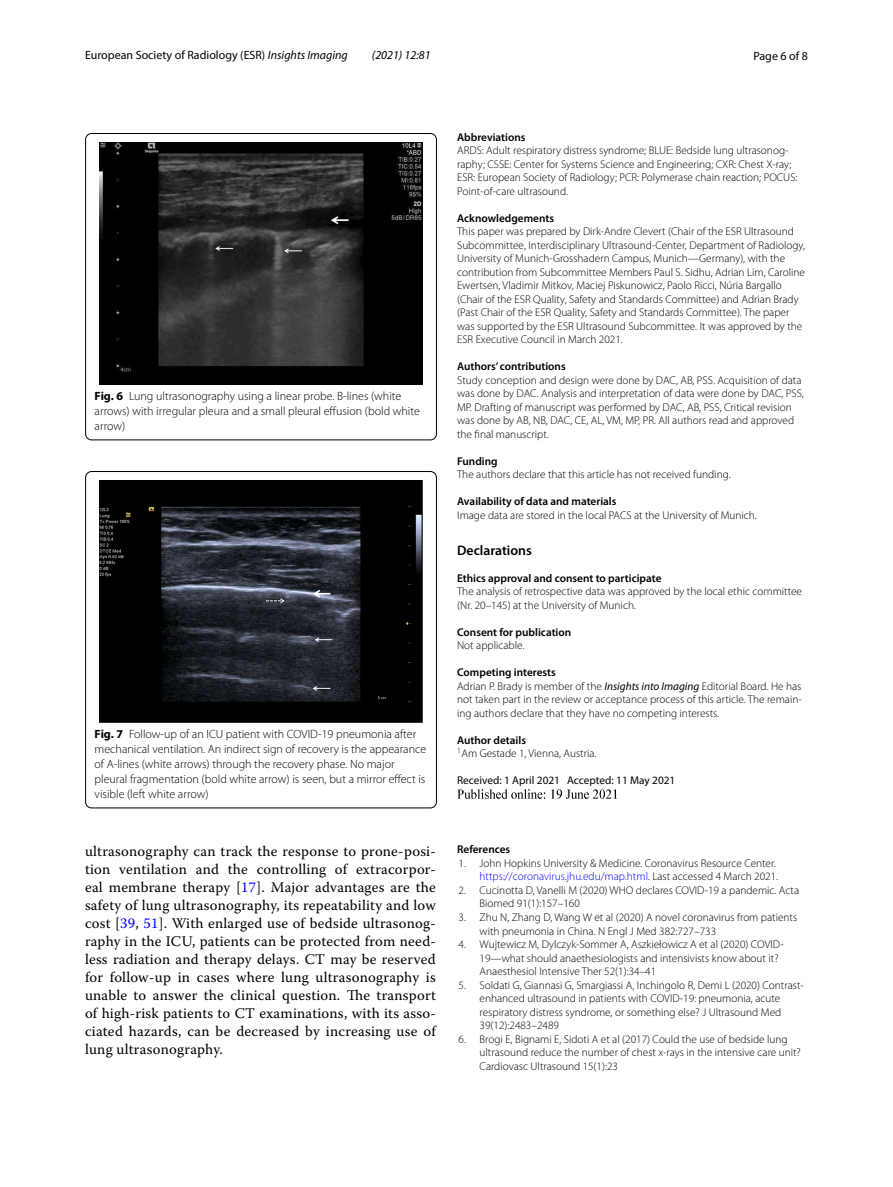
<style>
.page{position:relative;width:893px;height:1187px;background:#fff}
.page>*{position:absolute;margin:0;border:0;box-sizing:border-box;transform-origin:0 0}
.t1{font:14.7px/18px "Warnock Pro";letter-spacing:.015em;color:#000;text-align:justify}
.t2{font:600 13.8px "Myriad Pro";color:#000}
.t3{font:300 12px/15px "Myriad Pro";color:#000}
.t4{font:12px "Myriad Pro";color:#000}
.t5{font:italic 12px "Myriad Pro";color:#000}
.t6{font:300 11.25px/13.5px "Myriad Pro";color:#000}
.t7{font:600 11.25px "Myriad Pro";color:#000}
.t8{font:11.25px "Myriad Pro";color:#000}
.s1{font-style:italic}
.s2{font-weight:700}
.s3{color:#00f}
.s4{font-weight:600}
.s5{font-weight:400;font-style:italic}
</style>
<div class="page">
<img style="left:457px;top:789px;width:160px;height:10px">
<img style="left:99px;top:142px;width:324px;height:243px">
<div style="left:85px;top:133px;width:352px;height:307px;border:1px solid #000;border-radius:6px"></div>
<img style="left:99px;top:480px;width:324px;height:243px">
<div style="left:85px;top:471px;width:352px;height:337px;border:1px solid #000;border-radius:6px"></div>
<p class="t4" style="left:85px;top:48px;width:264px">European Society of Radiology (ESR) <span class="s1">Insights Imaging</span></p>
<p class="t5" style="left:372px;top:48px;width:60px">(2021) 12:81</p>
<p class="t4" style="left:753px;top:48px;width:56px">Page 6 of 8</p>
<p class="t3" style="left:95px;top:389px;width:327px"><span class="s2">Fig. 6</span> Lung ultrasonography using a linear probe. B-lines (white arrows) with irregular pleura and a small pleural effusion (bold white arrow)</p>
<p class="t3" style="left:95px;top:726px;width:333px"><span class="s2">Fig. 7</span> Follow-up of an ICU patient with COVID-19 pneumonia after mechanical ventilation. An indirect sign of recovery is the appearance of A-lines (white arrows) through the recovery phase. No major pleural fragmentation (bold white arrow) is seen, but a mirror effect is visible (left white arrow)</p>
<p class="t1" style="left:85px;top:842px;width:352px">ultrasonography can track the response to prone-posi&shy;tion ventilation and the controlling of extracorpor&shy;eal membrane therapy [<span class="s3">17</span>]. Major advantages are the safety of lung ultrasonography, its repeatability and low cost [<span class="s3">39</span>, <span class="s3">51</span>]. With enlarged use of bedside ultrasonog&shy;raphy in the ICU, patients can be protected from need&shy;less radiation and therapy delays. CT may be reserved for follow-up in cases where lung ultrasonography is unable to answer the clinical question. The transport of high-risk patients to CT examinations, with its asso&shy;ciated hazards, can be decreased by increasing use of lung ultrasonography.</p>
<p class="t7" style="left:457px;top:130px;width:70px">Abbreviations</p>
<p class="t6" style="left:457px;top:144px;width:342px">ARDS: Adult respiratory distress syndrome; BLUE: Bedside lung ultrasonog&shy;raphy; CSSE: Center for Systems Science and Engineering; CXR: Chest X-ray; ESR: European Society of Radiology; PCR: Polymerase chain reaction; POCUS:<br>Point-of-care ultrasound.</p>
<p class="t7" style="left:457px;top:211px;width:98px">Acknowledgements</p>
<p class="t6" style="left:457px;top:225px;width:349px">This paper was prepared by Dirk-Andre Clevert (Chair of the ESR Ultrasound Subcommittee, Interdisciplinary Ultrasound-Center, Department of Radiology, University of Munich-Grosshadern Campus, Munich—Germany), with the contribution from Subcommittee Members Paul S. Sidhu, Adrian Lim, Caroline Ewertsen, Vladimir Mitkov, Maciej Piskunowicz, Paolo Ricci, Núria Bargallo (Chair of the ESR Quality, Safety and Standards Committee) and Adrian Brady (Past Chair of the ESR Quality, Safety and Standards Committee). The paper was supported by the ESR Ultrasound Subcommittee. It was approved by the ESR Executive Council in March 2021.</p>
<p class="t7" style="left:457px;top:359px;width:110px">Authors’ contributions</p>
<p class="t6" style="left:457px;top:373px;width:348px">Study conception and design were done by DAC, AB, PSS. Acquisition of data was done by DAC. Analysis and interpretation of data were done by DAC, PSS, MP. Drafting of manuscript was performed by DAC, AB, PSS, Critical revision was done by AB, NB, DAC, CE, AL, VM, MP, PR. All authors read and approved the final manuscript.</p>
<p class="t7" style="left:457px;top:454px;width:42px">Funding</p>
<p class="t6" style="left:457px;top:468px;width:275px">The authors declare that this article has not received funding.</p>
<p class="t7" style="left:457px;top:494px;width:161px">Availability of data and materials</p>
<p class="t6" style="left:457px;top:508px;width:301px">Image data are stored in the local PACS at the University of Munich.</p>
<p class="t2" style="left:457px;top:541px;width:76px">Declarations</p>
<p class="t7" style="left:457px;top:571px;width:206px">Ethics approval and consent to participate</p>
<p class="t6" style="left:457px;top:585px;width:346px">The analysis of retrospective data was approved by the local ethic committee (Nr. 20–145) at the University of Munich.</p>
<p class="t7" style="left:457px;top:625px;width:116px">Consent for publication</p>
<p class="t6" style="left:457px;top:639px;width:69px">Not applicable.</p>
<p class="t6" style="left:457px;top:666px;width:346px"><span class="s4">Competing interests<br></span>Adrian P. Brady is member of the <span class="s5">Insights into Imaging</span> Editorial Board. He has not taken part in the review or acceptance process of this article. The remain&shy;ing authors declare that they have no competing interests.</p>
<p class="t6" style="left:457px;top:733px;width:141px"><span class="s4">Author details<br></span><sup>1</sup>Am Gestade 1, Vienna, Austria.</p>
<p class="t8" style="left:457px;top:773px;width:220px">Received: 1 April 2021 Accepted: 11 May 2021</p>
<p class="t7" style="left:457px;top:842px;width:55px">References</p>
<p class="t6" style="left:459px;top:856px;width:321px;text-align:right">1. John Hopkins University &amp; Medicine. Coronavirus Resource Center. <span class="s3">https://coronavirus.jhu.edu/map.html</span>. Last accessed 4 March 2021.</p>
<p class="t6" style="left:480px;top:883px;width:321px;text-indent:-21px">2. Cucinotta D, Vanelli M (2020) WHO declares COVID-19 a pandemic. Acta<br>Biomed 91(1):157–160</p>
<p class="t6" style="left:480px;top:910px;width:319px;text-indent:-21px">3. Zhu N, Zhang D, Wang W et al (2020) A novel coronavirus from patients with pneumonia in China. N Engl J Med 382:727–733</p>
<p class="t6" style="left:480px;top:937px;width:306px;text-indent:-21px">4. Wujtewicz M, Dylczyk-Sommer A, Aszkiełowicz A et al (2020) COVID-<br>19—what should anaethesiologists and intensivists know about it?<br>Anaesthesiol Intensive Ther 52(1):34–41</p>
<p class="t6" style="left:480px;top:978px;width:326px;text-indent:-21px">5. Soldati G, Giannasi G, Smargiassi A, Inchingolo R, Demi L (2020) Contrast&shy;enhanced ultrasound in patients with COVID-19: pneumonia, acute respiratory distress syndrome, or something else? J Ultrasound Med 39(12):2483–2489</p>
<p class="t6" style="left:480px;top:1032px;width:323px;text-indent:-21px">6. Brogi E, Bignami E, Sidoti A et al (2017) Could the use of bedside lung ultrasound reduce the number of chest x-rays in the intensive care unit?<br>Cardiovasc Ultrasound 15(1):23</p>
</div>
